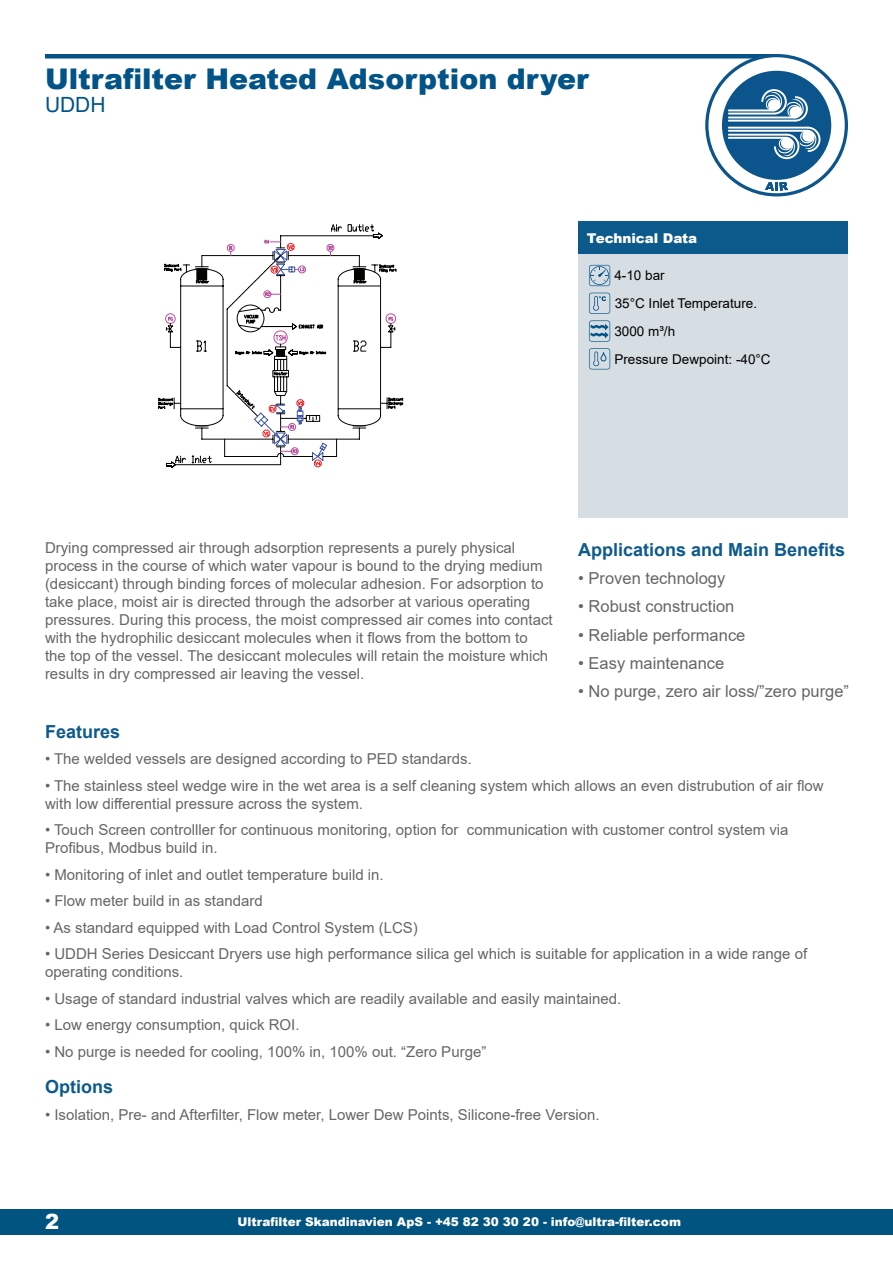
<style>
.page{position:relative;width:893px;height:1263px;background:#fff}
.page>*{position:absolute;margin:0;border:0;box-sizing:border-box;transform-origin:0 0}
.Overskriften{font:900 28.5px "Arial";color:#015388}
.Overskriften-2{font:21px "Arial";color:#015388}
.t1{font:900 21px "Arial";color:#fff}
.Afsnitsformat_1{font:700 18px "Arial";color:#0e5a8c}
.Afsnitsformat_1-2{font:16.5px "Arial";color:#666}
.Afsnitsformat_1-3{font:15px/18px "Arial";color:#666}
.Tabel_tekst{font:13.5px "Arial";color:#000001}
.t2{font:900 13.5px "Arial";color:#fff}
.t3{font:900 12px "Arial";color:#fff}
</style>
<div class="page">
<div style="left:45px;top:54px;width:732px;height:5px;background:#015388"></div>
<svg style="left:705px;top:54px;width:143px;height:142px"></svg>
<div style="left:578px;top:221px;width:270px;height:297px;background:#d6dee3"></div>
<div style="left:578px;top:221px;width:270px;height:33px;background:#0c5a8b"></div>
<div style="left:0;top:1209px;width:893px;height:25px;background:#015380"></div>
<svg style="left:589px;top:265px;width:21px;height:21px"></svg>
<svg style="left:589px;top:293px;width:21px;height:21px"></svg>
<svg style="left:589px;top:348px;width:21px;height:21px"></svg>
<svg style="left:589px;top:320px;width:21px;height:22px"></svg>
<svg style="left:331px;top:224px;width:48px;height:9px"></svg>
<svg style="left:165px;top:233px;width:231px;height:234px"></svg>
<p class="Overskriften" style="left:45px;top:58px;width:545px">Ultrafilter Heated Adsorption dryer</p>
<p class="Overskriften-2" style="left:45px;top:90px;width:62px">UDDH</p>
<p class="t2" style="left:587px;top:228px;width:112px">Technical Data</p>
<p class="Tabel_tekst" style="left:614px;top:266px;width:52px">4-10 bar</p>
<p class="Tabel_tekst" style="left:615px;top:294px;width:144px">35°C Inlet Temperature.</p>
<p class="Tabel_tekst" style="left:614px;top:322px;width:62px">3000 m³/h</p>
<p class="Tabel_tekst" style="left:614px;top:350px;width:158px">Pressure Dewpoint: -40°C</p>
<p class="Afsnitsformat_1-3" style="left:45px;top:539px;width:509px">Drying compressed air through adsorption represents a purely physical process in the course of which water vapour is bound to the drying medium (desiccant) through binding forces of molecular adhesion. For adsorption to take place, moist air is directed through the adsorber at various operating pressures. During this process, the moist compressed air comes into contact with the hydrophilic desiccant molecules when it flows from the bottom to<br>the top of the vessel. The desiccant molecules will retain the moisture which results in dry compressed air leaving the vessel.</p>
<p class="Afsnitsformat_1" style="left:578px;top:537px;width:269px">Applications and Main Benefits</p>
<p class="Afsnitsformat_1-2" style="left:578px;top:567px;width:149px">• Proven technology</p>
<p class="Afsnitsformat_1-2" style="left:578px;top:595px;width:158px">• Robust construction</p>
<p class="Afsnitsformat_1-2" style="left:578px;top:623px;width:169px">• Reliable performance</p>
<p class="Afsnitsformat_1-2" style="left:578px;top:652px;width:148px">• Easy maintenance</p>
<p class="Afsnitsformat_1-2" style="left:578px;top:680px;width:272px">• No purge, zero air loss/”zero purge”</p>
<p class="Afsnitsformat_1" style="left:45px;top:718px;width:77px">Features</p>
<p class="Afsnitsformat_1-3" style="left:45px;top:750px;width:428px">• The welded vessels are designed according to PED standards.</p>
<p class="Afsnitsformat_1-3" style="left:45px;top:776px;width:780px">• The stainless steel wedge wire in the wet area is a self cleaning system which allows an even distrubution of air flow with low differential pressure across the system.</p>
<p class="Afsnitsformat_1-3" style="left:45px;top:821px;width:745px">• Touch Screen controlller for continuous monitoring, option for communication with customer control system via<br>Profibus, Modbus build in.</p>
<p class="Afsnitsformat_1-3" style="left:45px;top:865px;width:340px">• Monitoring of inlet and outlet temperature build in.</p>
<p class="Afsnitsformat_1-3" style="left:45px;top:892px;width:219px">• Flow meter build in as standard</p>
<p class="Afsnitsformat_1-3" style="left:45px;top:918px;width:374px">• As standard equipped with Load Control System (LCS)</p>
<p class="Afsnitsformat_1-3" style="left:45px;top:945px;width:764px">• UDDH Series Desiccant Dryers use high performance silica gel which is suitable for application in a wide range of operating conditions.</p>
<p class="Afsnitsformat_1-3" style="left:45px;top:989px;width:578px">• Usage of standard industrial valves which are readily available and easily maintained.</p>
<p class="Afsnitsformat_1-3" style="left:45px;top:1016px;width:256px">• Low energy consumption, quick ROI.</p>
<p class="Afsnitsformat_1-3" style="left:45px;top:1042px;width:443px">• No purge is needed for cooling, 100% in, 100% out. “Zero Purge”</p>
<p class="Afsnitsformat_1" style="left:45px;top:1074px;width:70px">Options</p>
<p class="Afsnitsformat_1-3" style="left:45px;top:1105px;width:556px">• Isolation, Pre- and Afterfilter, Flow meter, Lower Dew Points, Silicone-free Version.</p>
<h2 class="t1" style="left:45px;top:1206px;width:16px">2</h2>
<p class="t3" style="left:237px;top:1213px;width:445px">Ultrafilter Skandinavien ApS - +45 82 30 30 20 - info@ultra-filter.com</p>
</div>
